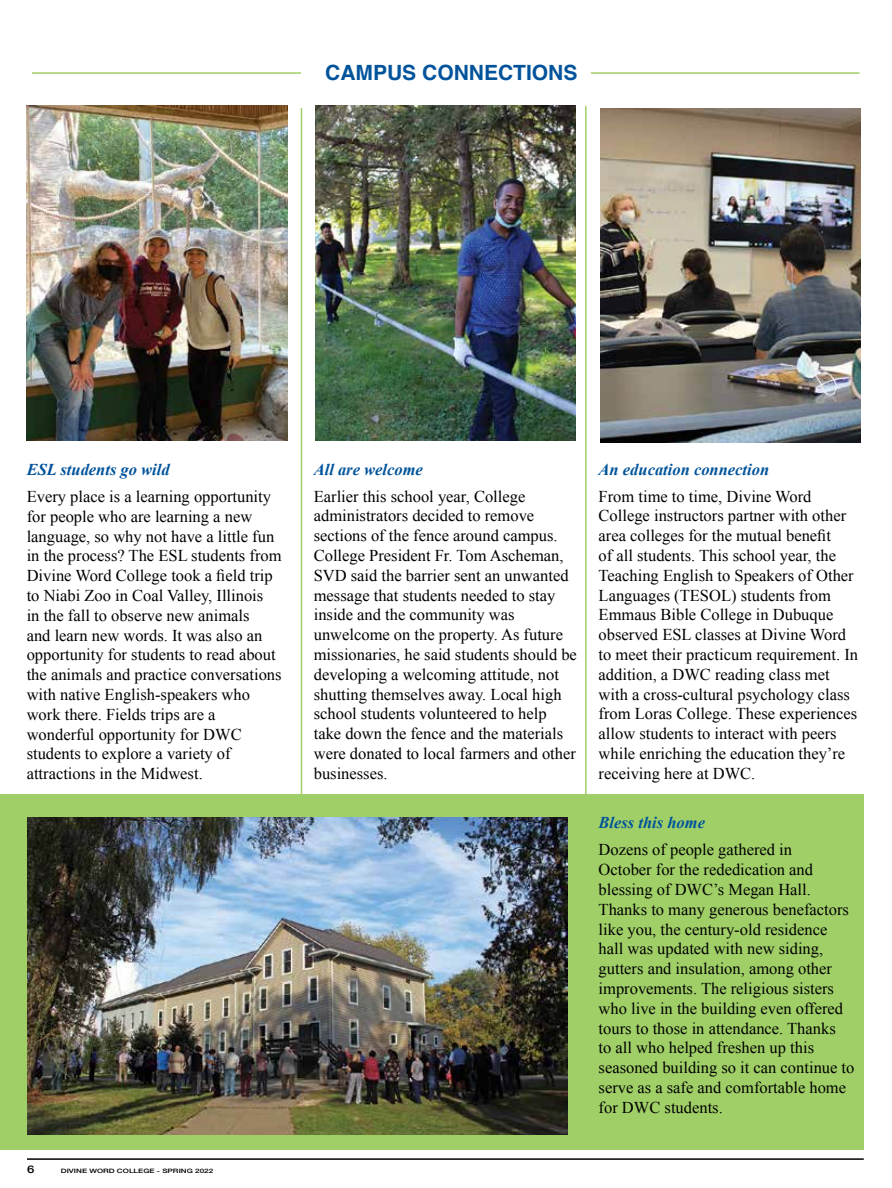
<style>
.page{position:relative;width:892px;height:1188px;background:#fff}
.page>*{position:absolute;margin:0;border:0;box-sizing:border-box;transform-origin:0 0}
.t1{font:700 21px "Helvetica";color:#00539b}
.t2{font:16.5px/19.8px "Times New Roman";color:#000}
.t3{font:italic 700 16.5px "Times New Roman";color:#00539b}
.t4{font:500 10.5px "Helvetica Neue";color:#000;scale:1.25 1}
.t5{font:500 6px "Helvetica Neue";color:#000;scale:1.35 1}
</style>
<div class="page">
<hr style="left:32px;top:72px;width:827px;height:2px;background:#a0cf67">
<div style="left:301px;top:54px;width:290px;height:33px;background:#fff"></div>
<hr style="left:301px;top:108px;width:1px;height:729px;background:#a0cf67">
<hr style="left:585px;top:106px;width:1px;height:729px;background:#a0cf67">
<div style="left:0;top:794px;width:863px;height:356px;background:#a0cf67"></div>
<img style="left:27px;top:817px;width:540px;height:318px">
<img style="left:27px;top:106px;width:260px;height:335px">
<img style="left:600px;top:108px;width:260px;height:335px">
<img style="left:315px;top:106px;width:260px;height:335px">
<hr style="left:27px;top:1158px;width:836px;height:2px;background:#000">
<p class="t1" style="left:325px;top:60px;width:253px">CAMPUS CONNECTIONS</p>
<p class="t3" style="left:27px;top:458px;width:144px">ESL students go wild</p>
<p class="t2" style="left:27px;top:486px;width:256px">Every place is a learning opportunity for people who are learning a new language, so why not have a little fun in the process? The ESL students from Divine Word College took a field trip to Niabi Zoo in Coal Valley, Illinois<br>in the fall to observe new animals<br>and learn new words. It was also an opportunity for students to read about the animals and practice conversations with native English-speakers who work there. Fields trips are a wonderful opportunity for DWC students to explore a variety of attractions in the Midwest.</p>
<p class="t4" style="left:27px;top:1161px;width:7px">6</p>
<p class="t5" style="left:61px;top:1166px;width:114px">DIVINE WORD COLLEGE - SPRING 2022</p>
<p class="t3" style="left:314px;top:458px;width:111px">All are welcome</p>
<p class="t2" style="left:314px;top:486px;width:265px">Earlier this school year, College administrators decided to remove sections of the fence around campus.<br>College President Fr. Tom Ascheman, SVD said the barrier sent an unwanted message that students needed to stay inside and the community was unwelcome on the property. As future missionaries, he said students should be developing a welcoming attitude, not shutting themselves away. Local high school students volunteered to help take down the fence and the materials were donated to local farmers and other businesses.</p>
<p class="t3" style="left:598px;top:458px;width:172px">An education connection</p>
<p class="t2" style="left:598px;top:486px;width:261px">From time to time, Divine Word College instructors partner with other area colleges for the mutual benefit<br>of all students. This school year, the Teaching English to Speakers of Other Languages (TESOL) students from Emmaus Bible College in Dubuque observed ESL classes at Divine Word to meet their practicum requirement. In addition, a DWC reading class met with a cross-cultural psychology class from Loras College. These experiences allow students to interact with peers while enriching the education they’re receiving here at DWC.</p>
<p class="t3" style="left:598px;top:811px;width:108px">Bless this home</p>
<p class="t2" style="left:598px;top:840px;width:257px">Dozens of people gathered in<br>October for the rededication and blessing of DWC’s Megan Hall.<br>Thanks to many generous benefactors like you, the century-old residence hall was updated with new siding, gutters and insulation, among other improvements. The religious sisters who live in the building even offered tours to those in attendance. Thanks<br>to all who helped freshen up this seasoned building so it can continue to serve as a safe and comfortable home for DWC students.</p>
</div>
